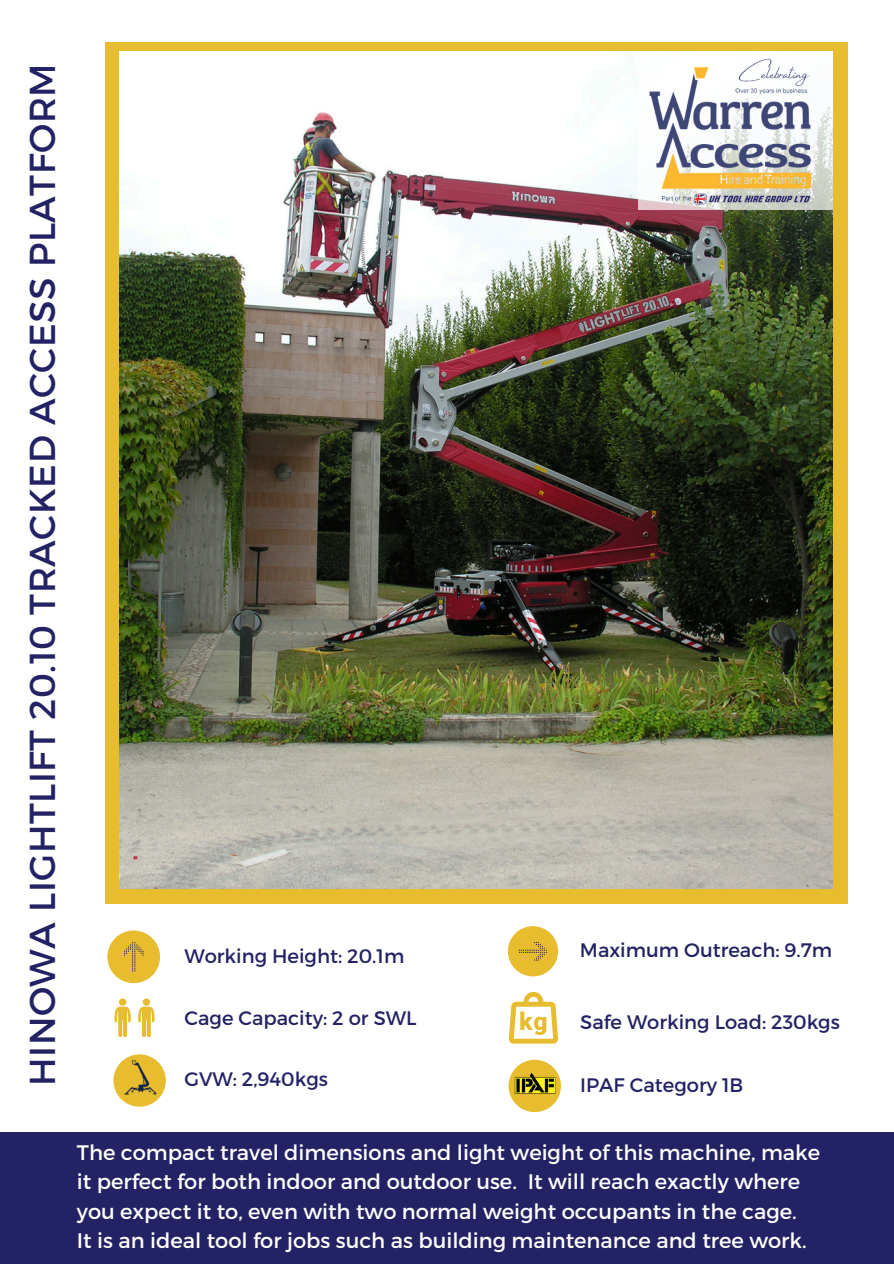
<style>
.page{position:relative;width:894px;height:1264px;background:#fff}
.page>*{position:absolute;margin:0;border:0;box-sizing:border-box;transform-origin:0 0}
.t1{font:36px "Montserrat";letter-spacing:.015em;color:#222264}
.t2{font:21px "Montserrat";color:#fff}
.t3{font:19.5px "Montserrat";color:#222264}
</style>
<div class="page">
<div style="left:105px;top:43px;width:742px;height:860px;background:linear-gradient(to right,#e7bc2e,#e7bc2e)"></div>
<div style="left:107px;top:930px;width:53px;height:53px;background:#e7bc2e;border-radius:50%"></div>
<svg style="left:124px;top:942px;width:19px;height:29px"></svg>
<div style="left:507px;top:926px;width:51px;height:50px;background:#e7bc2e;border-radius:50%"></div>
<svg style="left:519px;top:942px;width:27px;height:18px"></svg>
<svg style="left:508px;top:991px;width:50px;height:52px"></svg>
<svg style="left:114px;top:998px;width:17px;height:38px"></svg>
<svg style="left:138px;top:998px;width:17px;height:38px"></svg>
<div style="left:0;top:1132px;width:893px;height:131px;background:#222264"></div>
<div style="left:508px;top:1059px;width:52px;height:53px;background:#e7bc2e;border-radius:50%"></div>
<img style="left:514px;top:1073px;width:41px;height:21px">
<img style="left:114px;top:1054px;width:52px;height:51px">
<img style="left:119px;top:51px;width:713px;height:837px">
<div style="left:638px;top:51px;width:194px;height:159px;background:#fff"></div>
<img style="left:646px;top:58px;width:182px;height:152px">
<p class="t1" style="left:19px;top:1085px;width:1023px;rotate:-90deg">HINOWA LIGHTLIFT 20.10 TRACKED ACCESS PLATFORM</p>
<p class="t3" style="left:184px;top:943px;width:221px">Working Height: 20.1m</p>
<h1 class="t3" style="left:580px;top:937px;width:254px">Maximum Outreach: 9.7m</h1>
<p class="t3" style="left:184px;top:1005px;width:233px">Cage Capacity: 2 or SWL</p>
<p class="t3" style="left:580px;top:1009px;width:261px">Safe Working Load: 230kgs</p>
<p class="t3" style="left:184px;top:1066px;width:145px">GVW: 2,940kgs</p>
<p class="t3" style="left:580px;top:1071px;width:165px">IPAF Category 1B</p>
<p class="t2" style="left:77px;top:1138px;width:744px">The compact travel dimensions and light weight of this machine, make</p>
<p class="t2" style="left:77px;top:1168px;width:724px">it perfect for both indoor and outdoor use. It will reach exactly where</p>
<p class="t2" style="left:77px;top:1197px;width:721px">you expect it to, even with two normal weight occupants in the cage.</p>
<p class="t2" style="left:77px;top:1226px;width:731px">It is an ideal tool for jobs such as building maintenance and tree work.</p>
</div>
